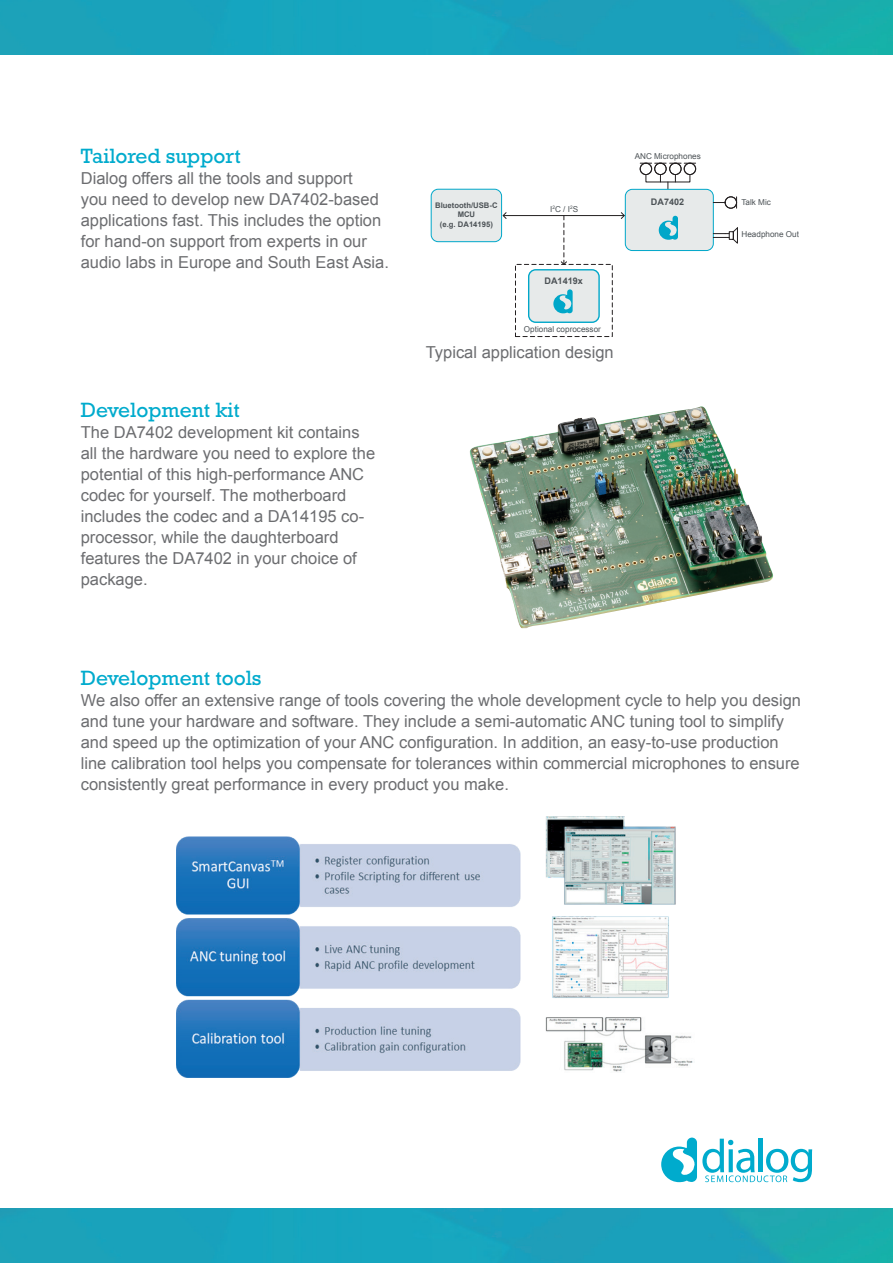
<style>
.page{position:relative;width:893px;height:1263px;background:#fff}
.page>*{position:absolute;margin:0;border:0;box-sizing:border-box;transform-origin:0 0}
.t1{font:21px "Rockwell Std";color:#00abcd}
.t2{font:16.5px/21px "Arial";color:#6c6d70}
.t3{font:700 9px "Arial";color:#4c5256}
.t4{font:8.1px "Arial";color:#4c5256}
.t5{font:700 7.65px/9.3px "Arial";color:#4c5256;text-align:center}
</style>
<div class="page">
<img style="left:0;top:1209px;width:893px;height:54px">
<img style="left:0;top:0;width:893px;height:54px">
<svg style="left:661px;top:1137px;width:151px;height:45px"></svg>
<img style="left:176px;top:816px;width:517px;height:262px">
<div style="left:515px;top:264px;width:98px;height:73px;border:1px dashed #231f20"></div>
<div style="left:625px;top:189px;width:88px;height:62px;background:#e7eaea;border-radius:7px"></div>
<div style="left:625px;top:189px;width:89px;height:62px;border:1px solid #00a7c9;border-radius:7px"></div>
<div style="left:529px;top:270px;width:70px;height:52px;background:#e7eaea;border-radius:7px"></div>
<div style="left:528px;top:269px;width:72px;height:54px;border:1px solid #00a7c9;border-radius:7px"></div>
<hr style="left:503px;top:215px;width:121px;height:1px;background:#231f20">
<svg style="left:502px;top:211px;width:5px;height:9px"></svg>
<svg style="left:620px;top:211px;width:6px;height:9px"></svg>
<svg style="left:560px;top:216px;width:7px;height:49px"></svg>
<svg style="left:640px;top:163px;width:56px;height:26px"></svg>
<div style="left:684px;top:163px;width:12px;height:12px;border:1px solid #231f20;border-radius:50%"></div>
<svg style="left:713px;top:197px;width:24px;height:11px"></svg>
<div style="left:725px;top:196px;width:12px;height:13px;border:1px solid #231f20;border-radius:50%"></div>
<svg style="left:713px;top:227px;width:25px;height:18px"></svg>
<div style="left:431px;top:189px;width:71px;height:53px;background:#e7eaea;border-radius:7px"></div>
<div style="left:431px;top:189px;width:71px;height:53px;border:1px solid #00a7c9;border-radius:7px"></div>
<svg style="left:553px;top:289px;width:20px;height:24px"></svg>
<svg style="left:659px;top:216px;width:19px;height:24px"></svg>
<img style="left:469px;top:406px;width:304px;height:222px">
<p class="t1" style="left:81px;top:144px;width:162px">Tailored support</p>
<p class="t2" style="left:81px;top:168px;width:310px">Dialog offers all the tools and support<br>you need to develop new DA7402-based applications fast. This includes the option for hand-on support from experts in our audio labs in Europe and South East Asia.</p>
<p class="t1" style="left:81px;top:398px;width:161px">Development kit</p>
<p class="t2" style="left:81px;top:422px;width:296px">The DA7402 development kit contains all the hardware you need to explore the potential of this high-performance ANC codec for yourself. The motherboard includes the codec and a DA14195 co&shy;processor, while the daughterboard features the DA7402 in your choice of package.</p>
<p class="t5" style="left:435px;top:201px;width:64px">Bluetooth/USB-C<br>MCU<br>(e.g. DA14195)</p>
<p class="t4" style="left:550px;top:203px;width:29px">I<sup>2</sup>C / I<sup>2</sup>S</p>
<p class="t3" style="left:545px;top:275px;width:40px">DA1419x</p>
<p class="t4" style="left:524px;top:323px;width:79px">Optional coprocessor</p>
<p class="t2" style="left:426px;top:342px;width:189px">Typical application design</p>
<p class="t4" style="left:635px;top:150px;width:68px">ANC Microphones</p>
<p class="t3" style="left:651px;top:196px;width:35px">DA7402</p>
<p class="t4" style="left:741px;top:196px;width:31px">Talk Mic</p>
<p class="t4" style="left:741px;top:229px;width:59px">Headphone Out</p>
<p class="t1" style="left:81px;top:666px;width:182px">Development tools</p>
<p class="t2" style="left:81px;top:690px;width:722px">We also offer an extensive range of tools covering the whole development cycle to help you design and tune your hardware and software. They include a semi-automatic ANC tuning tool to simplify and speed up the optimization of your ANC configuration. In addition, an easy-to-use production line calibration tool helps you compensate for tolerances within commercial microphones to ensure consistently great performance in every product you make.</p>
</div>
